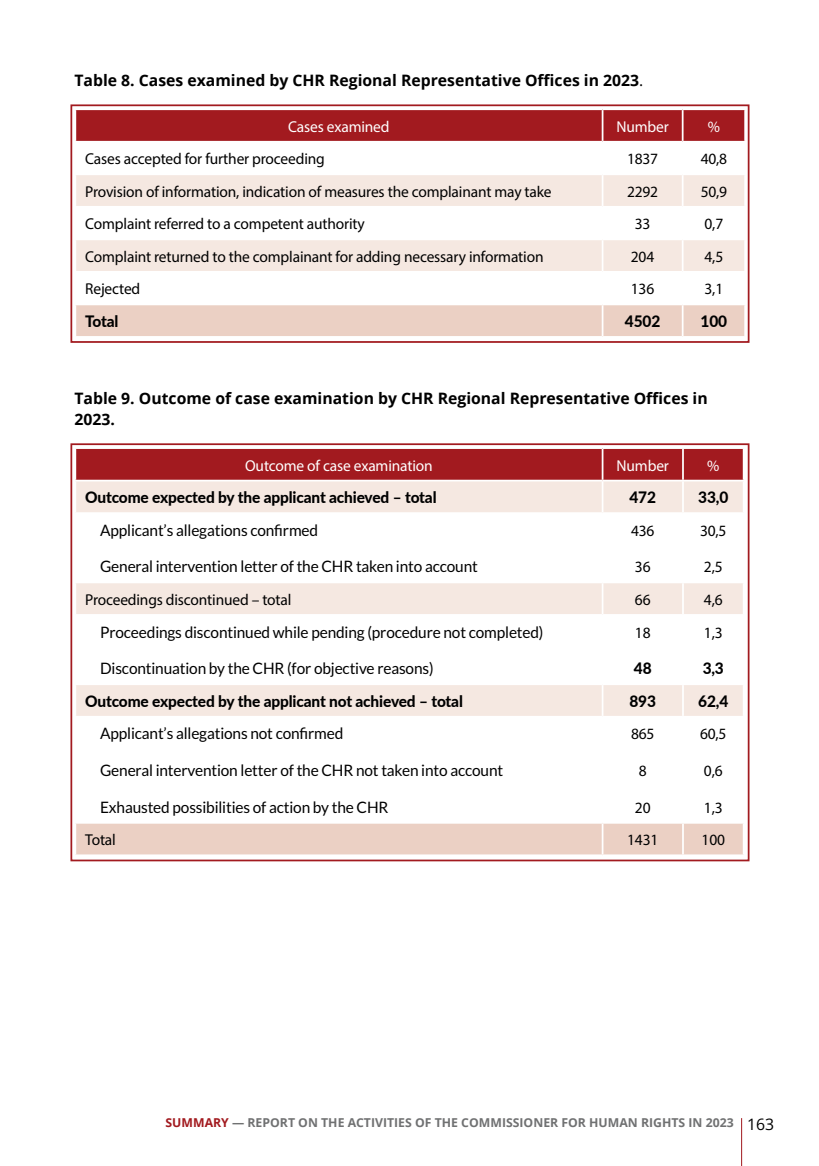
<style>
.page{position:relative;width:819px;height:1166px;background:#fff}
.page>*{position:absolute;margin:0;border:0;box-sizing:border-box;transform-origin:0 0}
._20_tabelkowy_txt{font:15.75px "Myriad Pro";letter-spacing:-.01em;color:#000}
._20_tabelkowy_txt-2{font:15.75px "Lato";letter-spacing:-.01em;color:#000}
._06_Wykres_i_tabela{font:700 15.75px/21px "Open Sans";color:#000}
._20_tabelkowy_txt-3{font:800 15.75px "Lato";letter-spacing:-.01em;color:#000}
._20_tabelkowy_txt-4{font:15.75px "Myriad Pro";letter-spacing:-.01em;color:#fff}
.t1{font:700 12.25px "Open Sans";color:#707172}
.s1{font-weight:400}
.s2{color:#a21a1f}
.s3{font-weight:400;font-size:15.75px;color:#000}
</style>
<div class="page">
<hr style="left:741px;top:1118px;width:1px;height:48px;background:#a21a1f">
<div style="left:76px;top:110px;width:668px;height:31px;background:#a21a1f"></div>
<svg style="left:76px;top:175px;width:668px;height:96px;fill:#f5e8e1"></svg>
<div style="left:76px;top:305px;width:668px;height:31px;background:#ebd0c4"></div>
<hr style="left:601px;top:110px;width:2px;height:31px;background:#fff">
<hr style="left:681px;top:110px;width:2px;height:31px;background:#fff">
<hr style="left:601px;top:175px;width:2px;height:31px;background:#fff">
<hr style="left:681px;top:175px;width:2px;height:31px;background:#fff">
<hr style="left:74px;top:206px;width:528px;height:2px;background:#fff">
<hr style="left:601px;top:208px;width:2px;height:30px;background:#fff">
<hr style="left:602px;top:206px;width:80px;height:2px;background:#fff">
<hr style="left:681px;top:208px;width:2px;height:30px;background:#fff">
<hr style="left:682px;top:206px;width:64px;height:2px;background:#fff">
<hr style="left:74px;top:238px;width:528px;height:2px;background:#fff">
<hr style="left:601px;top:240px;width:2px;height:31px;background:#fff">
<hr style="left:602px;top:238px;width:80px;height:2px;background:#fff">
<hr style="left:681px;top:240px;width:2px;height:31px;background:#fff">
<hr style="left:682px;top:238px;width:64px;height:2px;background:#fff">
<hr style="left:601px;top:305px;width:2px;height:31px;background:#fff">
<hr style="left:681px;top:305px;width:2px;height:31px;background:#fff">
<div style="left:76px;top:449px;width:666px;height:31px;background:#a21a1f"></div>
<div style="left:76px;top:481px;width:666px;height:31px;background:#f5e8e1"></div>
<svg style="left:76px;top:583px;width:666px;height:133px"></svg>
<div style="left:76px;top:824px;width:666px;height:30px;background:#ebd0c4"></div>
<hr style="left:601px;top:449px;width:2px;height:31px;background:#fff">
<hr style="left:682px;top:449px;width:1px;height:31px;background:#fff">
<hr style="left:601px;top:481px;width:2px;height:31px;background:#fff">
<hr style="left:682px;top:481px;width:1px;height:31px;background:#fff">
<hr style="left:601px;top:583px;width:2px;height:31px;background:#fff">
<hr style="left:682px;top:583px;width:1px;height:31px;background:#fff">
<hr style="left:74px;top:614px;width:528px;height:2px;background:#fff">
<hr style="left:601px;top:616px;width:2px;height:67px;background:#fff">
<hr style="left:602px;top:614px;width:81px;height:2px;background:#fff">
<hr style="left:682px;top:616px;width:1px;height:67px;background:#fff">
<hr style="left:683px;top:614px;width:61px;height:2px;background:#fff">
<hr style="left:74px;top:683px;width:528px;height:2px;background:#fff">
<hr style="left:601px;top:685px;width:2px;height:31px;background:#fff">
<hr style="left:602px;top:683px;width:81px;height:2px;background:#fff">
<hr style="left:682px;top:685px;width:1px;height:31px;background:#fff">
<hr style="left:683px;top:683px;width:61px;height:2px;background:#fff">
<hr style="left:601px;top:824px;width:2px;height:30px;background:#fff">
<hr style="left:682px;top:824px;width:1px;height:30px;background:#fff">
<div style="left:70px;top:443px;width:679px;height:418px;border:2px solid #a21a1f"></div>
<div style="left:70px;top:104px;width:679px;height:239px;border:2px solid #a21a1f"></div>
<p class="_06_Wykres_i_tabela" style="left:74px;top:70px;width:570px">Table 8. Cases examined by CHR Regional Representative Offices in 2023<span class="s1">.</span></p>
<p class="_20_tabelkowy_txt-4" style="left:288px;top:117px;width:103px">Cases examined</p>
<p class="_20_tabelkowy_txt-4" style="left:616px;top:117px;width:54px">Number</p>
<p class="_20_tabelkowy_txt-4" style="left:707px;top:117px;width:14px">%</p>
<p class="_20_tabelkowy_txt" style="left:85px;top:149px;width:241px">Cases accepted for further proceeding</p>
<p class="_20_tabelkowy_txt" style="left:627px;top:149px;width:33px">1837</p>
<p class="_20_tabelkowy_txt" style="left:700px;top:149px;width:28px">40,8</p>
<p class="_20_tabelkowy_txt" style="left:85px;top:182px;width:468px">Provision of information, indication of measures the complainant may take</p>
<p class="_20_tabelkowy_txt" style="left:627px;top:182px;width:33px">2292</p>
<p class="_20_tabelkowy_txt" style="left:700px;top:182px;width:28px">50,9</p>
<p class="_20_tabelkowy_txt" style="left:85px;top:214px;width:281px">Complaint referred to a competent authority</p>
<p class="_20_tabelkowy_txt" style="left:634px;top:214px;width:17px">33</p>
<p class="_20_tabelkowy_txt" style="left:704px;top:214px;width:20px">0,7</p>
<p class="_20_tabelkowy_txt" style="left:85px;top:247px;width:460px">Complaint returned to the complainant for adding necessary information</p>
<p class="_20_tabelkowy_txt" style="left:631px;top:247px;width:25px">204</p>
<p class="_20_tabelkowy_txt" style="left:704px;top:247px;width:20px">4,5</p>
<p class="_20_tabelkowy_txt" style="left:85px;top:279px;width:57px">Rejected</p>
<p class="_20_tabelkowy_txt" style="left:631px;top:279px;width:25px">136</p>
<p class="_20_tabelkowy_txt" style="left:704px;top:279px;width:20px">3,1</p>
<p class="_20_tabelkowy_txt-3" style="left:85px;top:310px;width:35px">Total</p>
<p class="_20_tabelkowy_txt-3" style="left:625px;top:310px;width:37px">4502</p>
<p class="_20_tabelkowy_txt-3" style="left:700px;top:310px;width:28px">100</p>
<p class="_06_Wykres_i_tabela" style="left:74px;top:388px;width:634px">Table 9. Outcome of case examination by CHR Regional Representative Offices in<br>2023.</p>
<p class="_20_tabelkowy_txt-4" style="left:245px;top:456px;width:189px">Outcome of case examination</p>
<p class="_20_tabelkowy_txt-4" style="left:616px;top:456px;width:54px">Number</p>
<p class="_20_tabelkowy_txt-4" style="left:707px;top:456px;width:14px">%</p>
<p class="_20_tabelkowy_txt-3" style="left:85px;top:486px;width:353px">Outcome expected by the applicant achieved – total</p>
<p class="_20_tabelkowy_txt-3" style="left:629px;top:486px;width:28px">472</p>
<p class="_20_tabelkowy_txt-3" style="left:698px;top:486px;width:32px">33,0</p>
<p class="_20_tabelkowy_txt-2" style="left:100px;top:521px;width:219px">Applicant’s allegations confirmed</p>
<p class="_20_tabelkowy_txt-2" style="left:100px;top:558px;width:379px">General intervention letter of the CHR taken into account</p>
<p class="_20_tabelkowy_txt" style="left:631px;top:521px;width:25px">436</p>
<p class="_20_tabelkowy_txt" style="left:635px;top:557px;width:17px">36</p>
<p class="_20_tabelkowy_txt" style="left:700px;top:521px;width:28px">30,5</p>
<p class="_20_tabelkowy_txt" style="left:704px;top:557px;width:20px">2,5</p>
<p class="_20_tabelkowy_txt" style="left:85px;top:590px;width:208px">Proceedings discontinued – total</p>
<p class="_20_tabelkowy_txt" style="left:635px;top:590px;width:17px">66</p>
<p class="_20_tabelkowy_txt" style="left:704px;top:590px;width:20px">4,6</p>
<p class="_20_tabelkowy_txt-2" style="left:100px;top:623px;width:445px">Proceedings discontinued while pending (procedure not completed)</p>
<p class="_20_tabelkowy_txt-2" style="left:100px;top:660px;width:335px">Discontinuation by the CHR (for objective reasons)</p>
<p class="_20_tabelkowy_txt" style="left:635px;top:622px;width:17px">18</p>
<p class="_20_tabelkowy_txt-3" style="left:634px;top:657px;width:19px">48</p>
<p class="_20_tabelkowy_txt" style="left:704px;top:622px;width:20px">1,3</p>
<p class="_20_tabelkowy_txt-3" style="left:702px;top:657px;width:23px">3,3</p>
<p class="_20_tabelkowy_txt-3" style="left:85px;top:689px;width:379px">Outcome expected by the applicant not achieved – total</p>
<p class="_20_tabelkowy_txt-3" style="left:629px;top:689px;width:28px">893</p>
<p class="_20_tabelkowy_txt-3" style="left:698px;top:689px;width:32px">62,4</p>
<p class="_20_tabelkowy_txt-2" style="left:100px;top:725px;width:245px">Applicant’s allegations not confirmed</p>
<p class="_20_tabelkowy_txt-2" style="left:100px;top:761px;width:404px">General intervention letter of the CHR not taken into account</p>
<p class="_20_tabelkowy_txt-2" style="left:100px;top:798px;width:290px">Exhausted possibilities of action by the CHR</p>
<p class="_20_tabelkowy_txt" style="left:631px;top:724px;width:25px">865</p>
<p class="_20_tabelkowy_txt" style="left:638px;top:761px;width:9px">8</p>
<p class="_20_tabelkowy_txt" style="left:635px;top:798px;width:17px">20</p>
<p class="_20_tabelkowy_txt" style="left:700px;top:724px;width:28px">60,5</p>
<p class="_20_tabelkowy_txt" style="left:704px;top:761px;width:20px">0,6</p>
<p class="_20_tabelkowy_txt" style="left:704px;top:798px;width:20px">1,3</p>
<p class="_20_tabelkowy_txt" style="left:85px;top:830px;width:32px">Total</p>
<p class="_20_tabelkowy_txt" style="left:627px;top:830px;width:33px">1431</p>
<p class="_20_tabelkowy_txt" style="left:701px;top:830px;width:25px">100</p>
<p class="t1" style="left:165px;top:1114px;width:610px"><span class="s2">SUMMARY</span> — REPORT ON THE ACTIVITIES OF THE COMMISSIONER FOR HUMAN RIGHTS IN 2023 <span class="s3">163</span></p>
</div>
